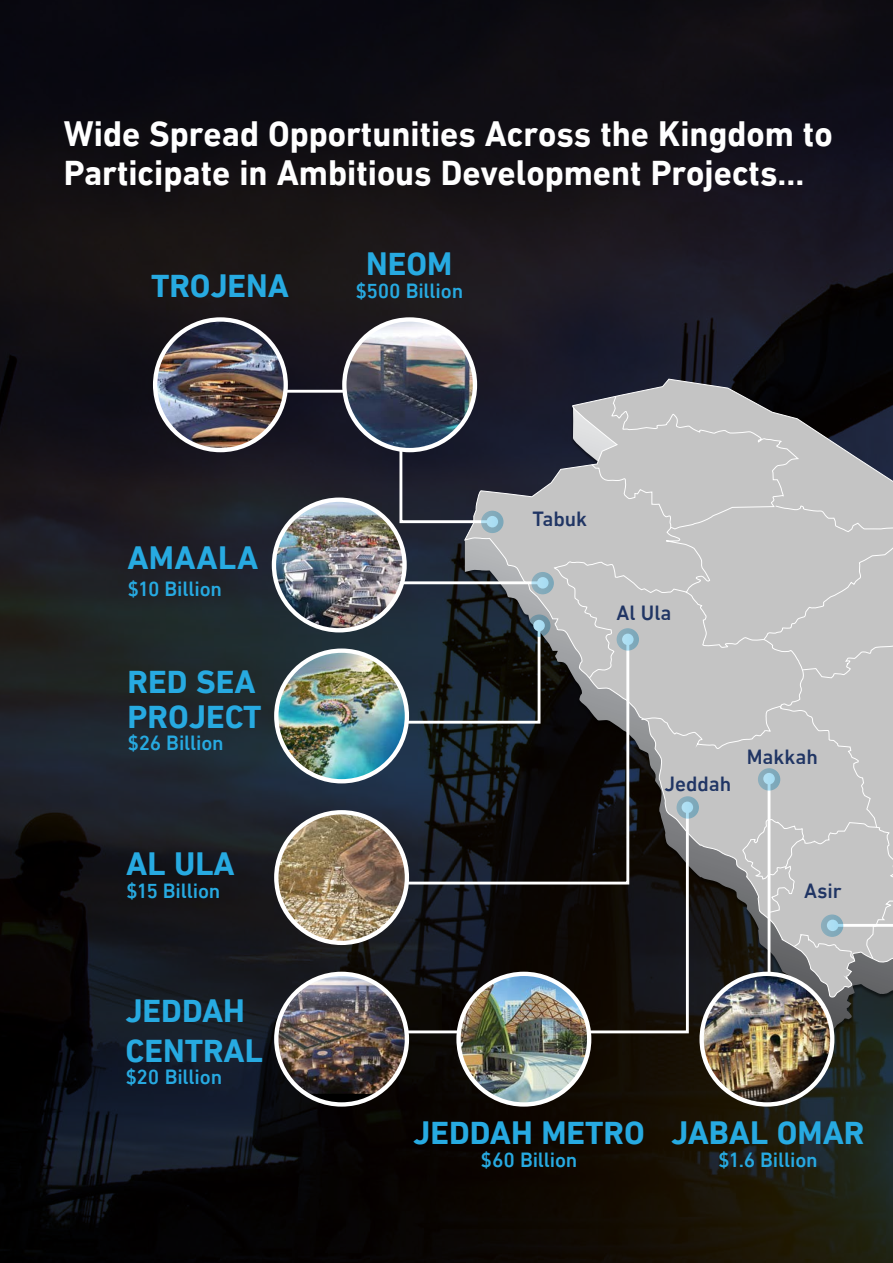
<style>
.page{position:relative;width:893px;height:1263px;background:#fff}
.page>*{position:absolute;margin:0;border:0;box-sizing:border-box;transform-origin:0 0}
.t1{font:700 36px/39px "DIN Next LT Arabic";color:#fff;scale:.96 1}
.t2{font:700 33px/34.5px "DIN Next LT Arabic";color:#27aae1}
.t3{font:500 21px "DIN Next LT Arabic";letter-spacing:-.005em;color:#27aae1}
.t4{font:500 21px "DIN Next LT Arabic";color:#203564}
</style>
<div class="page">
<img style="left:0;top:0;width:893px;height:1263px">
<svg style="left:464px;top:379px;width:429px;height:257px"></svg>
<svg style="left:279px;top:388px;width:216px;height:137px"></svg>
<svg style="left:371px;top:636px;width:182px;height:211px"></svg>
<svg style="left:387px;top:623px;width:155px;height:102px"></svg>
<svg style="left:400px;top:804px;width:153px;height:231px"></svg>
<svg style="left:553px;top:396px;width:340px;height:705px"></svg>
<hr style="left:390px;top:581px;width:153px;height:3px;background:#fff">
<img style="left:344px;top:319px;width:131px;height:131px;border-radius:65px">
<div style="left:342px;top:317px;width:135px;height:135px;border:4px solid #fff;border-radius:50%"></div>
<img style="left:155px;top:319px;width:131px;height:131px;border-radius:65px">
<div style="left:153px;top:317px;width:135px;height:135px;border:4px solid #fff;border-radius:50%"></div>
<img style="left:274px;top:500px;width:131px;height:130px;border-radius:65px">
<div style="left:272px;top:497px;width:135px;height:135px;border:4px solid #fff;border-radius:50%"></div>
<img style="left:276px;top:812px;width:131px;height:131px;border-radius:65px">
<div style="left:274px;top:810px;width:135px;height:135px;border:4px solid #fff;border-radius:50%"></div>
<img style="left:276px;top:651px;width:131px;height:130px">
<div style="left:274px;top:648px;width:135px;height:135px;border:4px solid #fff;border-radius:50%"></div>
<img style="left:459px;top:974px;width:130px;height:130px;border-radius:65px">
<div style="left:456px;top:972px;width:135px;height:134px;border:4px solid #fff;border-radius:50%"></div>
<img style="left:702px;top:974px;width:130px;height:130px;border-radius:65px">
<div style="left:699px;top:972px;width:135px;height:134px;border:4px solid #fff;border-radius:50%"></div>
<svg style="left:276px;top:1094px;width:131px;height:10px"></svg>
<img style="left:276px;top:974px;width:131px;height:120px">
<div style="left:274px;top:972px;width:135px;height:134px;border:4px solid #fff;border-radius:50%"></div>
<svg style="left:482px;top:511px;width:21px;height:21px"></svg>
<div style="left:481px;top:511px;width:22px;height:22px;border:1px solid #27aae1;border-radius:50%"></div>
<svg style="left:532px;top:573px;width:21px;height:21px"></svg>
<div style="left:531px;top:572px;width:23px;height:22px;border:1px solid #27aae1;border-radius:50%"></div>
<svg style="left:529px;top:615px;width:21px;height:21px"></svg>
<div style="left:528px;top:614px;width:22px;height:23px;border:1px solid #27aae1;border-radius:50%"></div>
<svg style="left:617px;top:629px;width:21px;height:21px"></svg>
<div style="left:617px;top:628px;width:22px;height:23px;border:1px solid #27aae1;border-radius:50%"></div>
<svg style="left:677px;top:797px;width:21px;height:21px"></svg>
<div style="left:676px;top:796px;width:23px;height:23px;border:1px solid #27aae1;border-radius:50%"></div>
<svg style="left:759px;top:769px;width:21px;height:21px"></svg>
<div style="left:758px;top:768px;width:22px;height:23px;border:1px solid #27aae1;border-radius:50%"></div>
<svg style="left:822px;top:915px;width:21px;height:21px"></svg>
<div style="left:821px;top:914px;width:22px;height:23px;border:1px solid #27aae1;border-radius:50%"></div>
<p class="t1" style="left:64px;top:114px;width:802px">Wide Spread Opportunities Across the Kingdom to<br>Participate in Ambitious Development Projects...</p>
<p class="t2" style="left:366px;top:247px;width:88px">NEOM</p>
<p class="t2" style="left:151px;top:268px;width:140px">TROJENA</p>
<p class="t3" style="left:355px;top:278px;width:109px">$500 Billion</p>
<p class="t2" style="left:128px;top:540px;width:132px">AMAALA</p>
<p class="t3" style="left:128px;top:576px;width:96px">$10 Billion</p>
<p class="t2" style="left:128px;top:664px;width:136px">RED SEA<br>PROJECT</p>
<p class="t3" style="left:128px;top:730px;width:98px">$26 Billion</p>
<p class="t2" style="left:126px;top:847px;width:110px">AL ULA</p>
<p class="t3" style="left:126px;top:878px;width:96px">$15 Billion</p>
<p class="t2" style="left:125px;top:991px;width:139px;line-height:39.6px">JEDDAH<br>CENTRAL</p>
<p class="t3" style="left:125px;top:1064px;width:98px">$20 Billion</p>
<p class="t4" style="left:532px;top:506px;width:56px">Tabuk</p>
<p class="t4" style="left:617px;top:600px;width:56px">Al Ula</p>
<p class="t4" style="left:664px;top:771px;width:68px">Jeddah</p>
<p class="t4" style="left:747px;top:744px;width:73px">Makkah</p>
<p class="t4" style="left:804px;top:878px;width:39px">Asir</p>
<p class="t2" style="left:413px;top:1115px;width:233px">JEDDAH METRO</p>
<p class="t3" style="left:481px;top:1147px;width:98px">$60 Billion</p>
<p class="t2" style="left:671px;top:1115px;width:195px">JABAL OMAR</p>
<p class="t3" style="left:718px;top:1147px;width:101px">$1.6 Billion</p>
</div>
